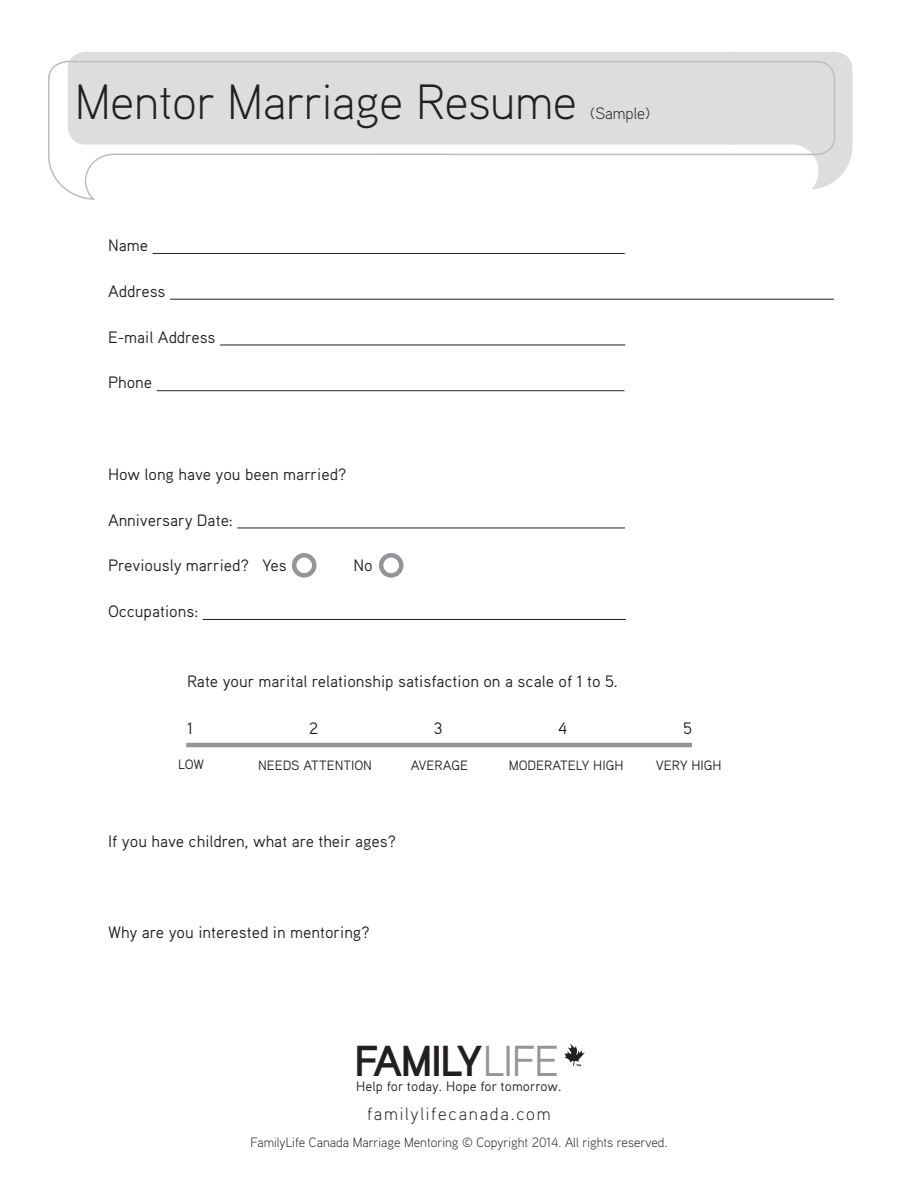
<style>
.page{position:relative;width:918px;height:1188px;background:#fff}
.page>*{position:absolute;margin:0;border:0;box-sizing:border-box;transform-origin:0 0}
.conversation_title{font:300 49.5px "Aaux Pro OT";color:#231f20}
.t1{font:700 43.35px "Aaux Pro OT";letter-spacing:-.05em;color:#231f20}
.t2{font:300 18px "Aaux Pro OT";letter-spacing:.1em;color:#231f20}
.t3{font:16.5px "Aaux Pro OT";color:#231f20}
.conversation_title-2{font:300 16.5px "Aaux Pro OT";color:#231f20}
.t4{font:13.65px "Aaux Pro OT";letter-spacing:.01em;color:#231f20}
.t5{font:300 13.5px "Aaux Pro OT";color:#231f20}
.t6{font:13.5px "Aaux Pro OT";color:#231f20}
.t7{font:700 9.75px "Aaux Pro OT";color:#231f20;scale:1.18 1}
.s1{font-weight:400;color:#939598}
</style>
<div class="page">
<svg style="left:564px;top:1043px;width:21px;height:23px"></svg>
<div style="left:70px;top:52px;width:657px;height:8px;background:#dcdddf"></div>
<svg style="left:727px;top:52px;width:126px;height:128px;background:#dfe0e2"></svg>
<svg style="left:48px;top:60px;width:788px;height:140px"></svg>
<hr style="left:186px;top:743px;width:506px;height:4px;background:#939598">
<hr style="left:153px;top:253px;width:472px;height:1px;background:#231f20">
<hr style="left:170px;top:299px;width:664px;height:1px;background:#231f20">
<hr style="left:220px;top:345px;width:405px;height:1px;background:#231f20">
<hr style="left:157px;top:390px;width:467px;height:1px;background:#231f20">
<hr style="left:237px;top:528px;width:388px;height:1px;background:#231f20">
<hr style="left:203px;top:619px;width:423px;height:1px;background:#231f20">
<svg style="left:294px;top:555px;width:20px;height:20px"></svg>
<div style="left:292px;top:553px;width:25px;height:25px;border:4px solid #939598;border-radius:50%"></div>
<svg style="left:381px;top:555px;width:20px;height:20px"></svg>
<div style="left:379px;top:553px;width:24px;height:25px;border:4px solid #939598;border-radius:50%"></div>
<p class="conversation_title" style="left:75px;top:71px;width:503px">Mentor Marriage Resume</p>
<p class="conversation_title-2" style="left:590px;top:103px;width:61px">(Sample)</p>
<p class="t3" style="left:108px;top:235px;width:42px">Name</p>
<p class="t3" style="left:108px;top:281px;width:59px">Address</p>
<p class="t3" style="left:108px;top:327px;width:109px">E-mail Address</p>
<p class="t3" style="left:108px;top:372px;width:46px">Phone</p>
<p class="t3" style="left:108px;top:464px;width:240px">How long have you been married?</p>
<p class="t3" style="left:108px;top:510px;width:126px">Anniversary Date:</p>
<p class="t3" style="left:108px;top:555px;width:180px">Previously married? Yes</p>
<p class="t3" style="left:354px;top:555px;width:21px">No</p>
<p class="t3" style="left:108px;top:601px;width:92px">Occupations:</p>
<p class="t3" style="left:187px;top:671px;width:432px">Rate your marital relationship satisfaction on a scale of 1 to 5.</p>
<p class="t3" style="left:187px;top:718px;width:7px">1</p>
<p class="t3" style="left:309px;top:718px;width:11px">2</p>
<p class="t3" style="left:434px;top:718px;width:10px">3</p>
<p class="t3" style="left:558px;top:718px;width:11px">4</p>
<p class="t3" style="left:683px;top:718px;width:10px">5</p>
<p class="t6" style="left:258px;top:757px;width:116px">NEEDS ATTENTION</p>
<p class="t6" style="left:411px;top:757px;width:59px">AVERAGE</p>
<p class="t6" style="left:509px;top:757px;width:116px">MODERATELY HIGH</p>
<p class="t6" style="left:656px;top:757px;width:68px">VERY HIGH</p>
<p class="t6" style="left:178px;top:756px;width:27px">LOW</p>
<p class="t3" style="left:108px;top:831px;width:290px">If you have children, what are their ages?</p>
<p class="t3" style="left:108px;top:922px;width:263px">Why are you interested in mentoring?</p>
<h2 class="t1" style="left:354px;top:1033px;width:207px">FAMILY<span class="s1">LIFE</span></h2>
<p class="t4" style="left:356px;top:1078px;width:207px">Help for today. Hope for tomorrow.</p>
<p class="t7" style="left:576px;top:1061px;width:8px">™</p>
<p class="t2" style="left:367px;top:1102px;width:185px">familylifecanada.com</p>
<p class="t5" style="left:251px;top:1134px;width:418px">FamilyLife Canada Marriage Mentoring © Copyright 2014. All rights reserved.</p>
</div>
